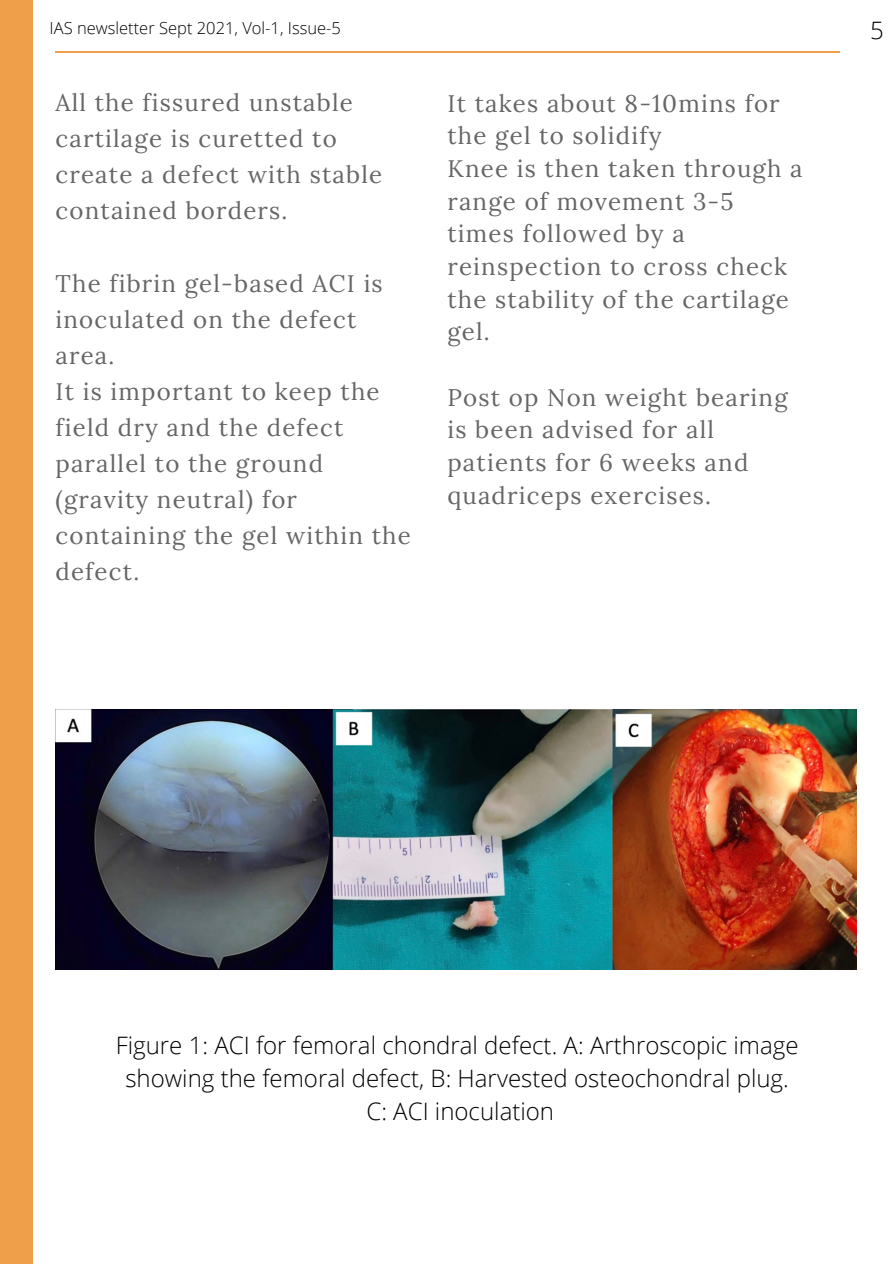
<style>
.page{position:relative;width:894px;height:1264px;background:#fff}
.page>*{position:absolute;margin:0;border:0;box-sizing:border-box;transform-origin:0 0}
.t1{font:24px/36px "Lora";letter-spacing:.05em;color:#666}
.t2{font:300 24px "Open Sans";color:#000}
.t3{font:300 16.5px "Open Sans";color:#000}
</style>
<div class="page">
<div style="left:0;top:0;width:33px;height:1263px;background:#ef9e4a"></div>
<hr style="left:55px;top:52px;width:784px;height:1px;background:#ef9e4a">
<img style="left:55px;top:709px;width:801px;height:260px">
<p class="t3" style="left:50px;top:16px;width:293px">IAS newsletter Sept 2021, Vol-1, Issue-5</p>
<p class="t1" style="left:55px;top:85px;width:328px">All the fissured unstable cartilage is curetted to create a defect with stable contained borders.</p>
<p class="t1" style="left:55px;top:265px;width:328px">The fibrin gel-based ACI is inoculated on the defect area.</p>
<p class="t1" style="left:55px;top:373px;width:325px">It is important to keep the field dry and the defect parallel to the ground</p>
<p class="t1" style="left:55px;top:481px;width:357px">(gravity neutral) for containing the gel within the defect.</p>
<p class="t1" style="left:447px;top:87px;width:333px;line-height:32.7px">It takes about 8-10mins for the gel to solidify</p>
<p class="t1" style="left:447px;top:152px;width:356px;line-height:32.7px">Knee is then taken through a range of movement 3-5 times followed by a reinspection to cross check the stability of the cartilage gel.</p>
<p class="t1" style="left:447px;top:380px;width:341px;line-height:32.7px">Post op Non weight bearing is been advised for all patients for 6 weeks and quadriceps exercises.</p>
<p class="t2" style="left:869px;top:13px;width:15px">5</p>
<p class="t2" style="left:116px;top:1028px;width:684px">Figure 1: ACI for femoral chondral defect. A: Arthroscopic image</p>
<p class="t2" style="left:125px;top:1061px;width:664px">showing the femoral defect, B: Harvested osteochondral plug.</p>
<p class="t2" style="left:366px;top:1093px;width:189px">C: ACI inoculation</p>
</div>
